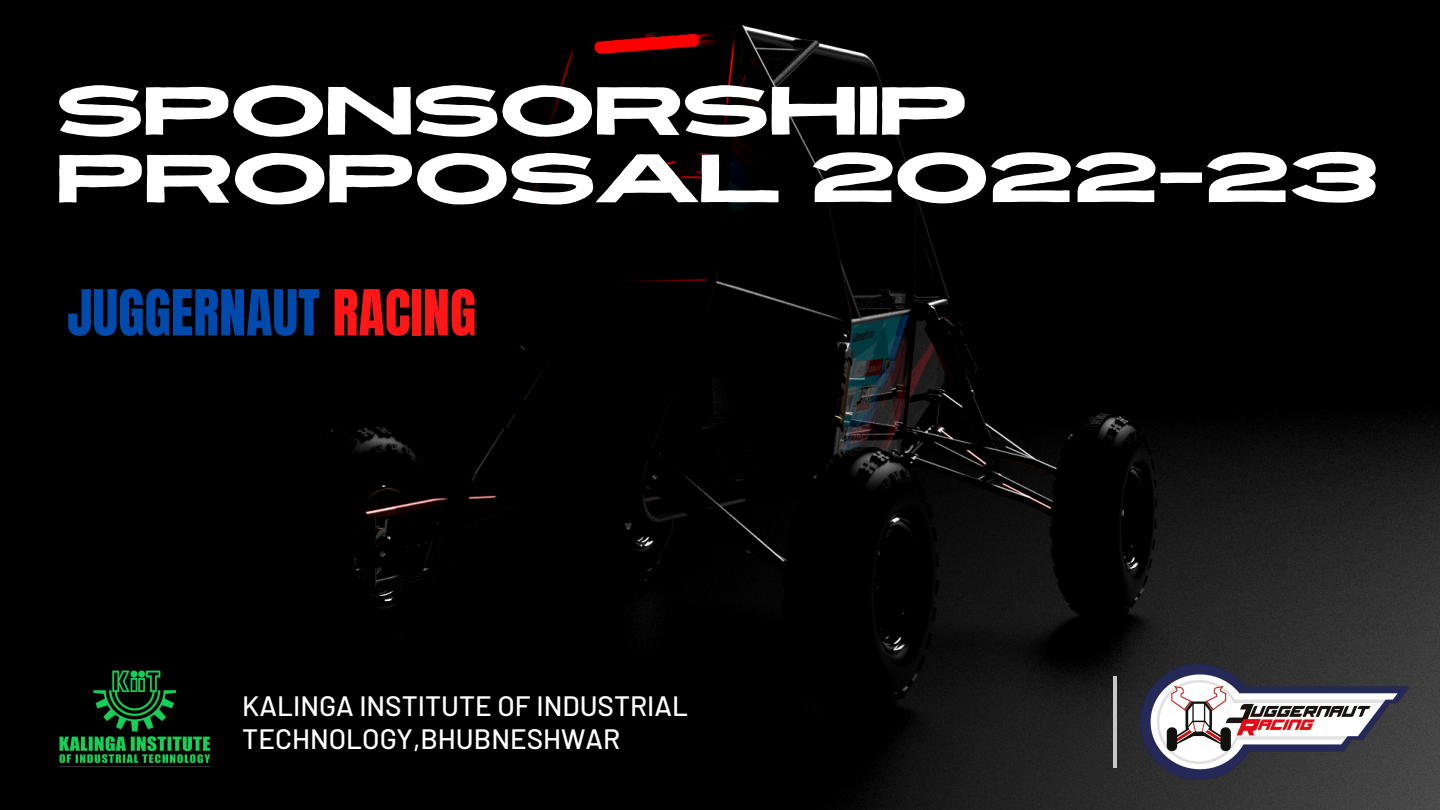
<style>
.page{position:relative;width:1440px;height:810px;background:#fff}
.page>*{position:absolute;margin:0;border:0;box-sizing:border-box;transform-origin:0 0}
.t1{font:expanded 68.1px/67.7px "Revive 80";letter-spacing:-.07em;color:#fff}
.t2{font:54px "Anton";letter-spacing:.005em;color:#004aad}
.t3{font:500 28px/33px "Barlow";color:#fff}
.s1{color:#ff1616}
</style>
<div class="page">
<img style="left:0;top:0;width:1440px;height:810px">
<img style="left:54px;top:664px;width:162px;height:114px">
<hr style="left:1113px;top:676px;width:4px;height:91px;background:#c8c8c8">
<img style="left:1140px;top:664px;width:269px;height:115px">
<h1 class="t1" style="left:54px;top:74px;width:1328px">SPONSORSHIP<br>PROPOSAL 2022-23</h1>
<h2 class="t2" style="left:67px;top:274px;width:410px">JUGGERNAUT <span class="s1">RACING</span></h2>
<p class="t3" style="left:242px;top:688px;width:447px">KALINGA INSTITUTE OF INDUSTRIAL<br>TECHNOLOGY,BHUBNESHWAR</p>
</div>
